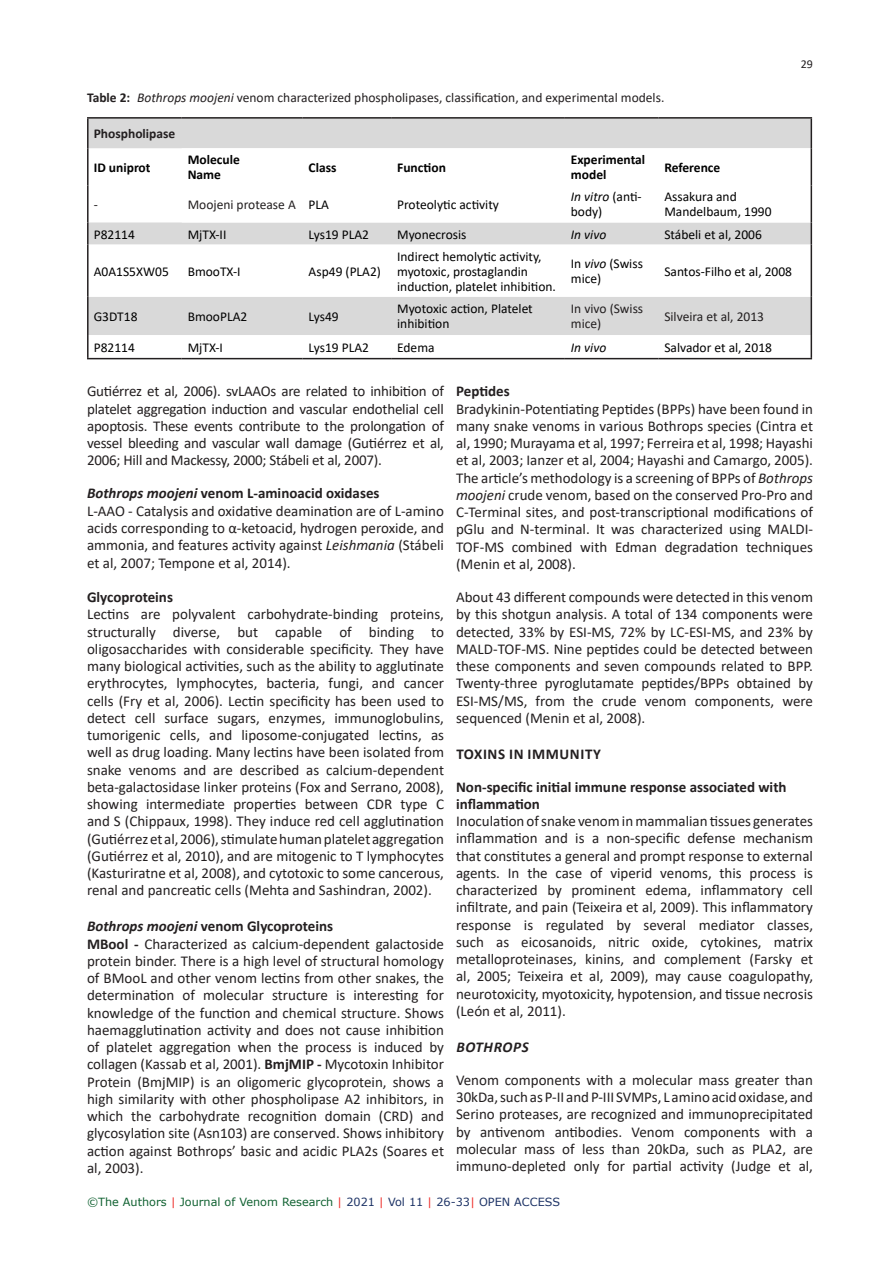
<style>
.page{position:relative;width:893px;height:1263px;background:#fff}
.page>*{position:absolute;margin:0;border:0;box-sizing:border-box;transform-origin:0 0}
.TXT{font:15px/17.2px "Calibri";color:#231f20;text-align:justify}
.H2-H1{font:700 15px/17.2px "Calibri";color:#231f20}
.H2-H1-2{font:700 15px "Calibri";letter-spacing:.04em;color:#231f20}
.t1{font:italic 700 15px "Calibri";letter-spacing:.04em;color:#231f20}
.TB{font:13.5px/15px "Calibri";color:#000}
.FC{font:13.5px "Calibri";color:#231f20}
.TCH{font:700 13.5px/15px "Calibri";color:#000}
.TB-2{font:13.5px/15px "Calibri";color:#231f20}
.TCH-2{font:700 13.5px "Calibri";color:#231f20}
.TB-3{font:italic 13.5px "Calibri";color:#000}
.t2{font:12px "Calibri";color:#231f20}
.t3{font:11.25px "Verdana";color:#116232}
.s1{font-weight:700}
.s2{font-style:italic}
.s3{color:#ee2d29}
.s4{color:#1c3265}
</style>
<div class="page">
<div style="left:89px;top:119px;width:722px;height:29px;background:#d9d9d9"></div>
<svg style="left:89px;top:148px;width:722px;height:210px"></svg>
<svg style="left:811px;top:119px;width:1px;height:29px"></svg>
<hr style="left:87px;top:117px;width:95px;height:2px;background:#231f20">
<hr style="left:182px;top:117px;width:121px;height:2px;background:#231f20">
<hr style="left:303px;top:117px;width:88px;height:2px;background:#231f20">
<hr style="left:391px;top:117px;width:174px;height:2px;background:#231f20">
<hr style="left:565px;top:117px;width:93px;height:2px;background:#231f20">
<hr style="left:658px;top:117px;width:154px;height:2px;background:#231f20">
<hr style="left:87px;top:119px;width:2px;height:29px;background:#231f20">
<hr style="left:87px;top:148px;width:2px;height:37px;background:#231f20">
<hr style="left:811px;top:148px;width:1px;height:37px;background:#231f20">
<hr style="left:87px;top:185px;width:2px;height:37px;background:#231f20">
<hr style="left:811px;top:185px;width:1px;height:37px;background:#231f20">
<hr style="left:87px;top:222px;width:2px;height:23px;background:#231f20">
<svg style="left:811px;top:222px;width:1px;height:23px"></svg>
<hr style="left:87px;top:245px;width:2px;height:52px;background:#231f20">
<hr style="left:811px;top:245px;width:1px;height:52px;background:#231f20">
<hr style="left:87px;top:297px;width:2px;height:38px;background:#231f20">
<hr style="left:811px;top:297px;width:1px;height:38px;background:#231f20">
<hr style="left:87px;top:335px;width:2px;height:23px;background:#231f20">
<hr style="left:87px;top:358px;width:95px;height:1px;background:#231f20">
<hr style="left:182px;top:358px;width:121px;height:1px;background:#231f20">
<hr style="left:303px;top:358px;width:88px;height:1px;background:#231f20">
<hr style="left:391px;top:358px;width:174px;height:1px;background:#231f20">
<hr style="left:565px;top:358px;width:93px;height:1px;background:#231f20">
<hr style="left:658px;top:358px;width:154px;height:1px;background:#231f20">
<svg style="left:811px;top:335px;width:1px;height:23px"></svg>
<p class="t2" style="left:801px;top:55px;width:14px">29</p>
<p class="FC" style="left:87px;top:88px;width:579px"><span class="s1">Table 2:</span> <span class="s2">Bothrops moojeni</span> venom characterized phospholipases, classification, and experimental models.</p>
<p class="TCH-2" style="left:94px;top:124px;width:83px">Phospholipase</p>
<p class="TCH" style="left:94px;top:160px;width:58px">ID uniprot</p>
<p class="TCH" style="left:188px;top:152px;width:54px">Molecule</p>
<p class="TCH" style="left:188px;top:167px;width:35px">Name</p>
<p class="TCH" style="left:309px;top:160px;width:29px">Class</p>
<p class="TCH" style="left:397px;top:160px;width:50px">Function</p>
<p class="TCH" style="left:571px;top:152px;width:76px">Experimental model</p>
<p class="TCH" style="left:664px;top:160px;width:58px">Reference</p>
<p class="TB-2" style="left:94px;top:197px;width:6px">-</p>
<p class="TB-2" style="left:188px;top:197px;width:110px">Moojeni protease A</p>
<p class="TB" style="left:309px;top:197px;width:22px">PLA</p>
<p class="TB" style="left:397px;top:197px;width:103px">Proteolytic activity</p>
<p class="TB" style="left:571px;top:189px;width:72px"><span class="s2">In vitro</span> (anti&shy;body)</p>
<p class="TB" style="left:664px;top:189px;width:109px">Assakura and<br>Mandelbaum, 1990</p>
<p class="TB" style="left:94px;top:226px;width:43px">P82114</p>
<p class="TB" style="left:188px;top:226px;width:40px">MjTX-II</p>
<p class="TB" style="left:309px;top:226px;width:62px">Lys19 PLA2</p>
<p class="TB" style="left:397px;top:226px;width:71px">Myonecrosis</p>
<p class="TB-3" style="left:571px;top:225px;width:37px">In vivo</p>
<p class="TB" style="left:664px;top:226px;width:99px">Stábeli et al, 2006</p>
<p class="TB" style="left:94px;top:263px;width:77px">A0A1S5XW05</p>
<p class="TB" style="left:188px;top:263px;width:54px">BmooTX-I</p>
<p class="TB" style="left:309px;top:263px;width:74px">Asp49 (PLA2)</p>
<p class="TB" style="left:397px;top:248px;width:160px">Indirect hemolytic activity, myotoxic, prostaglandin induction, platelet inhibition.</p>
<p class="TB" style="left:571px;top:256px;width:74px">In <span class="s2">vivo</span> (Swiss mice)</p>
<p class="TB" style="left:664px;top:263px;width:129px">Santos-Filho et al, 2008</p>
<p class="TB" style="left:94px;top:309px;width:45px">G3DT18</p>
<p class="TB" style="left:188px;top:309px;width:61px">BmooPLA2</p>
<p class="TB" style="left:309px;top:309px;width:32px">Lys49</p>
<p class="TB" style="left:397px;top:301px;width:137px">Myotoxic action, Platelet inhibition</p>
<p class="TB-2" style="left:571px;top:301px;width:74px">In vivo (Swiss mice)</p>
<p class="TB-2" style="left:664px;top:309px;width:101px">Silveira et al, 2013</p>
<p class="TB" style="left:94px;top:340px;width:43px">P82114</p>
<p class="TB" style="left:188px;top:340px;width:37px">MjTX-I</p>
<p class="TB" style="left:309px;top:340px;width:62px">Lys19 PLA2</p>
<p class="TB" style="left:397px;top:340px;width:39px">Edema</p>
<p class="TB-3" style="left:571px;top:338px;width:37px">In vivo</p>
<p class="TB" style="left:664px;top:340px;width:109px">Salvador et al, 2018</p>
<p class="TXT" style="left:87px;top:382px;width:358px">Gutiérrez et al, 2006). svLAAOs are related to inhibition of platelet aggregation induction and vascular endothelial cell apoptosis. These events contribute to the prolongation of vessel bleeding and vascular wall damage (Gutiérrez et al, 2006; Hill and Mackessy, 2000; Stábeli et al, 2007).</p>
<h2 class="H2-H1" style="left:87px;top:485px;width:294px"><span class="s2">Bothrops moojeni</span> venom L-aminoacid oxidases</h2>
<p class="TXT" style="left:87px;top:502px;width:358px">L-AAO - Catalysis and oxidative deamination are of L-amino acids corresponding to α-ketoacid, hydrogen peroxide, and ammonia, and features activity against <span class="s2">Leishmania</span> (Stábeli et al, 2007; Tempone et al, 2014).</p>
<h2 class="H2-H1" style="left:87px;top:588px;width:87px">Glycoproteins</h2>
<p class="TXT" style="left:87px;top:605px;width:358px">Lectins are polyvalent carbohydrate-binding proteins, structurally diverse, but capable of binding to oligosaccharides with considerable specificity. They have many biological activities, such as the ability to agglutinate erythrocytes, lymphocytes, bacteria, fungi, and cancer cells (Fry et al, 2006). Lectin specificity has been used to detect cell surface sugars, enzymes, immunoglobulins, tumorigenic cells, and liposome-conjugated lectins, as well as drug loading. Many lectins have been isolated from snake venoms and are described as calcium-dependent beta-galactosidase linker proteins (Fox and Serrano, 2008), showing intermediate properties between CDR type C and S (Chippaux, 1998). They induce red cell agglutination (Gutiérrez et al, 2006), stimulate human platelet aggregation (Gutiérrez et al, 2010), and are mitogenic to T lymphocytes (Kasturiratne et al, 2008), and cytotoxic to some cancerous, renal and pancreatic cells (Mehta and Sashindran, 2002).</p>
<h2 class="H2-H1" style="left:87px;top:917px;width:248px"><span class="s2">Bothrops moojeni</span> venom Glycoproteins</h2>
<p class="TXT" style="left:87px;top:934px;width:358px"><span class="s1">MBool -</span> Characterized as calcium-dependent galactoside protein binder. There is a high level of structural homology of BMooL and other venom lectins from other snakes, the determination of molecular structure is interesting for knowledge of the function and chemical structure. Shows haemagglutination activity and does not cause inhibition of platelet aggregation when the process is induced by collagen (Kassab et al, 2001). <span class="s1">BmjMIP -</span> Mycotoxin Inhibitor Protein (BmjMIP) is an oligomeric glycoprotein, shows a high similarity with other phospholipase A2 inhibitors, in which the carbohydrate recognition domain (CRD) and glycosylation site (Asn103) are conserved. Shows inhibitory action against Bothrops’ basic and acidic PLA2s (Soares et al, 2003).</p>
<h2 class="H2-H1" style="left:456px;top:383px;width:55px">Peptides</h2>
<p class="TXT" style="left:456px;top:400px;width:358px">Bradykinin-Potentiating Peptides (BPPs) have been found in many snake venoms in various Bothrops species (Cintra et al, 1990; Murayama et al, 1997; Ferreira et al, 1998; Hayashi et al, 2003; Ianzer et al, 2004; Hayashi and Camargo, 2005).<br>The article’s methodology is a screening of BPPs of <span class="s2">Bothrops moojeni</span> crude venom, based on the conserved Pro-Pro and C-Terminal sites, and post-transcriptional modifications of pGlu and N-terminal. It was characterized using MALDI-TOF-MS combined with Edman degradation techniques (Menin et al, 2008).</p>
<p class="TXT" style="left:456px;top:588px;width:358px">About 43 different compounds were detected in this venom by this shotgun analysis. A total of 134 components were detected, 33% by ESI-MS, 72% by LC-ESI-MS, and 23% by MALD-TOF-MS. Nine peptides could be detected between these components and seven compounds related to BPP.<br>Twenty-three pyroglutamate peptides/BPPs obtained by ESI-MS/MS, from the crude venom components, were sequenced (Menin et al, 2008).</p>
<h1 class="H2-H1-2" style="left:456px;top:743px;width:146px">TOXINS IN IMMUNITY</h1>
<p class="H2-H1" style="left:456px;top:778px;width:332px">Non-specific initial immune response associated with inflammation</p>
<p class="TXT" style="left:456px;top:812px;width:358px">Inoculation of snake venom in mammalian tissues generates inflammation and is a non-specific defense mechanism that constitutes a general and prompt response to external agents. In the case of viperid venoms, this process is characterized by prominent edema, inflammatory cell infiltrate, and pain (Teixeira et al, 2009). This inflammatory response is regulated by several mediator classes, such as eicosanoids, nitric oxide, cytokines, matrix metalloproteinases, kinins, and complement (Farsky et al, 2005; Teixeira et al, 2009), may cause coagulopathy, neurotoxicity, myotoxicity, hypotension, and tissue necrosis (León et al, 2011).</p>
<h1 class="t1" style="left:456px;top:1036px;width:74px">BOTHROPS</h1>
<p class="TXT" style="left:456px;top:1071px;width:358px">Venom components with a molecular mass greater than 30kDa, such as P-II and P-III SVMPs, L amino acid oxidase, and Serino proteases, are recognized and immunoprecipitated by antivenom antibodies. Venom components with a molecular mass of less than 20kDa, such as PLA2, are immuno-depleted only for partial activity (Judge et al,</p>
<p class="t3" style="left:87px;top:1194px;width:474px">©The Authors <span class="s3">|</span> Journal of Venom Research <span class="s3">|</span> <span class="s4">2021</span> <span class="s3">|</span> <span class="s4">Vol 11</span> <span class="s3">|</span> <span class="s4">26-33</span><span class="s3">|</span> <span class="s4">OPEN ACCESS</span></p>
</div>
